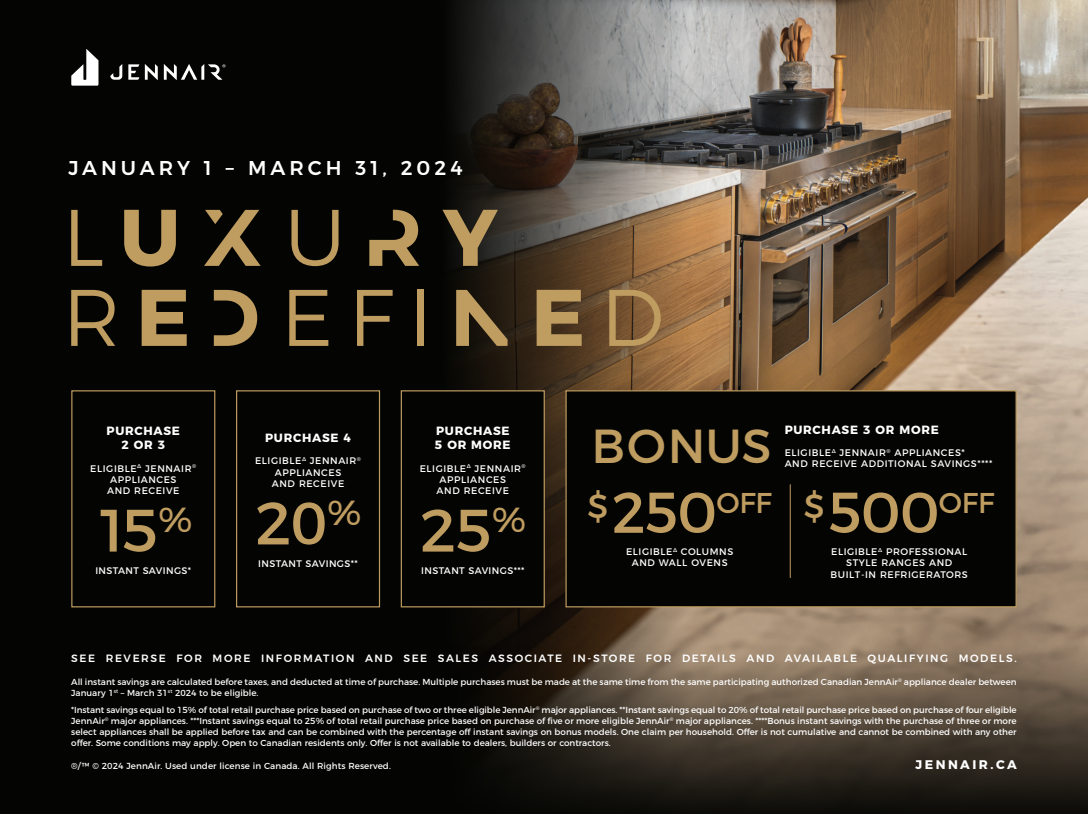
<style>
.page{position:relative;width:1088px;height:814px;background:#040503}
.page>*{position:absolute;margin:0;border:0;box-sizing:border-box;transform-origin:0 0}
.t1{font:300 80px/80px "Montserrat";color:#bf9c60}
.t2{font:59.62px "Montserrat";color:#bf9c60}
.t3{font:57.25px "Montserrat";letter-spacing:-.01em;color:#bf9c60}
.t4{font:47.75px "Montserrat";letter-spacing:.02em;color:#bf9c60}
.t5{font:500 20px "Montserrat";letter-spacing:.2em;color:#fff}
.t6{font:700 12.5px "Montserrat";letter-spacing:.2em;color:#fff}
.t7{font:700 11.88px/14.4px "Montserrat";letter-spacing:.06em;color:#fff}
.t8{font:500 10.62px "Montserrat";letter-spacing:.15em;color:#fff}
.copy_intro{font:9.5px/11.5px "Montserrat";letter-spacing:.06em;color:#fff;text-align:center}
.copy_intro-2{font:9.5px "Montserrat";letter-spacing:.04em;color:#fff}
.legal_copy{font:8.75px/11.2px "Montserrat";color:#fff}
.legal_line_no_ss{font:8.75px "Montserrat";letter-spacing:.01em;color:#fff}
.s1{font-weight:700}
.s2{font-family:"Defiant Sans Regular";font-weight:400}
</style>
<div class="page">
<img style="left:718px;top:0;width:370px;height:645px">
<svg style="left:340px;top:0;width:378px;height:645px"></svg>
<svg style="left:492px;top:645px;width:596px;height:165px;background:#483d31"></svg>
<svg style="left:128px;top:64px;width:11px;height:16px"></svg>
<svg style="left:145px;top:64px;width:13px;height:16px"></svg>
<svg style="left:110px;top:64px;width:12px;height:16px"></svg>
<svg style="left:71px;top:49px;width:27px;height:37px"></svg>
<svg style="left:164px;top:64px;width:61px;height:16px"></svg>
<div style="left:401px;top:391px;width:143px;height:216px;background:#040503"></div>
<div style="left:401px;top:390px;width:144px;height:217px;border:1px solid #bf9c60"></div>
<div style="left:237px;top:391px;width:142px;height:216px;background:#040503"></div>
<div style="left:236px;top:390px;width:144px;height:217px;border:1px solid #bf9c60"></div>
<div style="left:71px;top:390px;width:144px;height:217px;border:1px solid #bf9c60"></div>
<div style="left:565px;top:390px;width:451px;height:217px;background:#040503;border:1px solid #bf9c60"></div>
<hr style="left:790px;top:484px;width:1px;height:94px;background:#bf9c60">
<svg style="left:1083px;top:0;width:5px;height:5px"></svg>
<p class="t5" style="left:68px;top:151px;width:395px">JANUARY 1 – MARCH 31, 2024</p>
<p class="t1" style="left:63px;top:191px;width:602px">L<span class="s1">U</span><span class="s2">X</span>U<span class="s2">R</span><span class="s1">Y<br></span>R<span class="s1">E</span><span class="s2">D</span>EFI<span class="s2">N</span><span class="s1">E</span>D</p>
<p class="t7" style="left:107px;top:423px;width:75px;text-align:center">PURCHASE<br>2 OR 3</p>
<p class="copy_intro" style="left:90px;top:461px;width:107px">ELIGIBLE<sup>Δ</sup> JENNAIR<sup>®<br></sup>APPLIANCES<br>AND RECEIVE</p>
<p class="t2" style="left:94px;top:483px;width:99px">15<sup>%</sup></p>
<p class="copy_intro-2" style="left:95px;top:563px;width:97px">INSTANT SAVINGS*</p>
<p class="t7" style="left:265px;top:430px;width:87px">PURCHASE 4</p>
<p class="copy_intro" style="left:255px;top:454px;width:107px">ELIGIBLE<sup>Δ</sup> JENNAIR<sup>®<br></sup>APPLIANCES<br>AND RECEIVE</p>
<p class="t2" style="left:255px;top:475px;width:108px">20<sup>%</sup></p>
<p class="copy_intro-2" style="left:258px;top:556px;width:101px">INSTANT SAVINGS**</p>
<p class="t7" style="left:435px;top:423px;width:77px">PURCHASE<br>5 OR MORE</p>
<p class="copy_intro" style="left:420px;top:461px;width:107px">ELIGIBLE<sup>Δ</sup> JENNAIR<sup>®<br></sup>APPLIANCES<br>AND RECEIVE</p>
<p class="t2" style="left:419px;top:483px;width:108px">25<sup>%</sup></p>
<p class="copy_intro-2" style="left:421px;top:563px;width:105px">INSTANT SAVINGS***</p>
<p class="t4" style="left:591px;top:408px;width:182px">BONUS</p>
<p class="t3" style="left:587px;top:466px;width:186px"><sup>$</sup>250<sup>OFF</sup></p>
<p class="copy_intro" style="left:626px;top:545px;width:109px">ELIGIBLE<sup>Δ</sup> COLUMNS<br>AND WALL OVENS</p>
<p class="t7" style="left:784px;top:421px;width:155px">PURCHASE 3 OR MORE</p>
<p class="copy_intro" style="left:784px;top:446px;width:209px;text-align:left">ELIGIBLE<sup>Δ</sup> JENNAIR<sup>®</sup> APPLIANCES*<br>AND RECEIVE ADDITIONAL SAVINGS****</p>
<p class="t3" style="left:804px;top:466px;width:192px"><sup>$</sup>500<sup>OFF</sup></p>
<p class="copy_intro" style="left:830px;top:545px;width:139px">ELIGIBLE<sup>Δ</sup> PROFESSIONAL<br>STYLE RANGES AND<br>BUILT-IN REFRIGERATORS</p>
<p class="t8" style="left:71px;top:650px;width:947px">SEE REVERSE FOR MORE INFORMATION AND SEE SALES ASSOCIATE IN-STORE FOR DETAILS AND AVAILABLE QUALIFYING MODELS.</p>
<p class="legal_copy" style="left:71px;top:675px;width:946px">All instant savings are calculated before taxes, and deducted at time of purchase. Multiple purchases must be made at the same time from the same participating authorized Canadian JennAir<sup>®</sup> appliance dealer between<br>January 1<sup>st</sup> – March 31<sup>st</sup> 2024 to be eligible.</p>
<p class="legal_copy" style="left:71px;top:703px;width:947px;text-align:justify">*Instant savings equal to 15% of total retail purchase price based on purchase of two or three eligible JennAir<sup>®</sup> major appliances. **Instant savings equal to 20% of total retail purchase price based on purchase of four eligible JennAir<sup>®</sup> major appliances. ***Instant savings equal to 25% of total retail purchase price based on purchase of five or more eligible JennAir<sup>®</sup> major appliances. ****Bonus instant savings with the purchase of three or more select appliances shall be applied before tax and can be combined with the percentage off instant savings on bonus models. One claim per household. Offer is not cumulative and cannot be combined with any other offer. Some conditions may apply. Open to Canadian residents only. Offer is not available to dealers, builders or contractors.</p>
<p class="legal_line_no_ss" style="left:71px;top:759px;width:321px">®/™ © 2024 JennAir. Used under license in Canada. All Rights Reserved.</p>
<p class="t6" style="left:915px;top:754px;width:103px">JENNAIR.CA</p>
</div>
